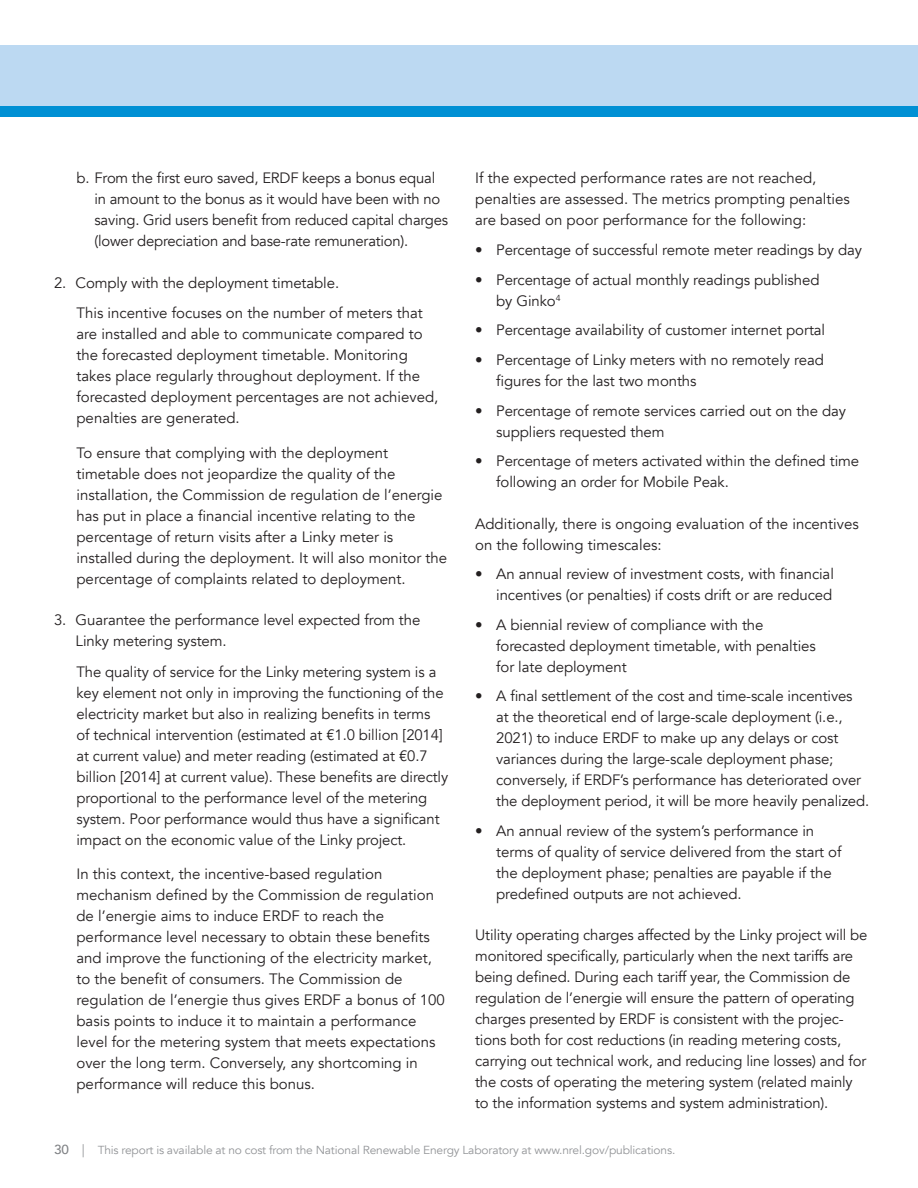
<style>
.page{position:relative;width:918px;height:1188px;background:#fff}
.page>*{position:absolute;margin:0;border:0;box-sizing:border-box;transform-origin:0 0}
.Body_Copy_indented_n{font:15px/21px "Avenir";letter-spacing:-.005em;color:#231f20}
.Body_Copy{font:15px/21px "Avenir";letter-spacing:-.01em;color:#231f20}
.Body_Copy_-b4_bullet{font:15px/21px "Avenir";color:#231f20}
.t1{font:11.7px "Avenir";letter-spacing:-.015em;color:#939598}
.s1{font-weight:500;font-size:13.05px;color:#808285}
.s2{font-weight:300;font-size:13.05px;color:#808285}
</style>
<div class="page">
<div style="left:0;top:45px;width:918px;height:72px;background:#bcd9f2"></div>
<div style="left:0;top:106px;width:918px;height:11px;background:#0090d4"></div>
<p class="Body_Copy_indented_n" style="left:94px;top:168px;width:355px;text-indent:-18px">b. From the first euro saved, ERDF keeps a bonus equal in amount to the bonus as it would have been with no saving. Grid users benefit from reduced capital charges (lower depreciation and base-rate remuneration).</p>
<p class="Body_Copy_indented_n" style="left:54px;top:272px;width:287px">2. Comply with the deployment timetable.</p>
<p class="Body_Copy_indented_n" style="left:76px;top:303px;width:363px">This incentive focuses on the number of meters that are installed and able to communicate compared to the forecasted deployment timetable. Monitoring takes place regularly throughout deployment. If the forecasted deployment percentages are not achieved, penalties are generated.</p>
<p class="Body_Copy_indented_n" style="left:76px;top:443px;width:372px">To ensure that complying with the deployment timetable does not jeopardize the quality of the installation, the Commission de regulation de l’energie has put in place a financial incentive relating to the percentage of return visits after a Linky meter is installed during the deployment. It will also monitor the percentage of complaints related to deployment.</p>
<p class="Body_Copy_indented_n" style="left:76px;top:610px;width:346px;text-indent:-22px">3. Guarantee the performance level expected from the<br>Linky metering system.</p>
<p class="Body_Copy_indented_n" style="left:76px;top:662px;width:373px">The quality of service for the Linky metering system is a key element not only in improving the functioning of the electricity market but also in realizing benefits in terms<br>of technical intervention (estimated at €1.0 billion [2014] at current value) and meter reading (estimated at €0.7 billion [2014] at current value). These benefits are directly proportional to the performance level of the metering system. Poor performance would thus have a significant impact on the economic value of the Linky project.</p>
<p class="Body_Copy_indented_n" style="left:76px;top:864px;width:370px">In this context, the incentive-based regulation mechanism defined by the Commission de regulation de l’energie aims to induce ERDF to reach the performance level necessary to obtain these benefits and improve the functioning of the electricity market, to the benefit of consumers. The Commission de regulation de l’energie thus gives ERDF a bonus of 100 basis points to induce it to maintain a performance level for the metering system that meets expectations over the long term. Conversely, any shortcoming in performance will reduce this bonus.</p>
<p class="Body_Copy_-b4_bullet" style="left:475px;top:168px;width:376px">If the expected performance rates are not reached, penalties are assessed. The metrics prompting penalties are based on poor performance for the following:</p>
<p class="Body_Copy_indented_n" style="left:475px;top:240px;width:388px">• Percentage of successful remote meter readings by day</p>
<p class="Body_Copy_indented_n" style="left:496px;top:269px;width:325px;text-indent:-21px">• Percentage of actual monthly readings published by Ginko<sup>4</sup></p>
<p class="Body_Copy_indented_n" style="left:475px;top:320px;width:351px">• Percentage availability of customer internet portal</p>
<p class="Body_Copy_indented_n" style="left:496px;top:350px;width:329px;text-indent:-21px">• Percentage of Linky meters with no remotely read figures for the last two months</p>
<p class="Body_Copy_indented_n" style="left:496px;top:400px;width:351px;text-indent:-21px">• Percentage of remote services carried out on the day suppliers requested them</p>
<p class="Body_Copy_indented_n" style="left:496px;top:451px;width:365px;text-indent:-21px">• Percentage of meters activated within the defined time following an order for Mobile Peak.</p>
<p class="Body_Copy_-b4_bullet" style="left:475px;top:513px;width:385px">Additionally, there is ongoing evaluation of the incentives on the following timescales:</p>
<p class="Body_Copy_indented_n" style="left:475px;top:564px;width:360px;text-align:right">• An annual review of investment costs, with financial incentives (or penalties) if costs drift or are reduced</p>
<p class="Body_Copy_indented_n" style="left:496px;top:614px;width:321px;text-indent:-21px">• A biennial review of compliance with the forecasted deployment timetable, with penalties for late deployment</p>
<p class="Body_Copy_indented_n" style="left:496px;top:686px;width:375px;text-indent:-21px">• A final settlement of the cost and time-scale incentives<br>at the theoretical end of large-scale deployment (i.e., 2021) to induce ERDF to make up any delays or cost variances during the large-scale deployment phase; conversely, if ERDF’s performance has deteriorated over the deployment period, it will be more heavily penalized.</p>
<p class="Body_Copy_indented_n" style="left:496px;top:821px;width:347px;text-indent:-21px">• An annual review of the system’s performance in terms of quality of service delivered from the start of the deployment phase; penalties are payable if the predefined outputs are not achieved.</p>
<p class="Body_Copy" style="left:475px;top:925px;width:394px">Utility operating charges affected by the Linky project will be monitored specifically, particularly when the next tariffs are being defined. During each tariff year, the Commission de regulation de l’energie will ensure the pattern of operating charges presented by ERDF is consistent with the projec&shy;tions both for cost reductions (in reading metering costs, carrying out technical work, and reducing line losses) and for the costs of operating the metering system (related mainly to the information systems and system administration).</p>
<p class="t1" style="left:54px;top:1143px;width:623px"><span class="s1">30</span> <span class="s2">|</span> This report is available at no cost from the National Renewable Energy Laboratory at www.nrel.gov/publications.</p>
</div>
